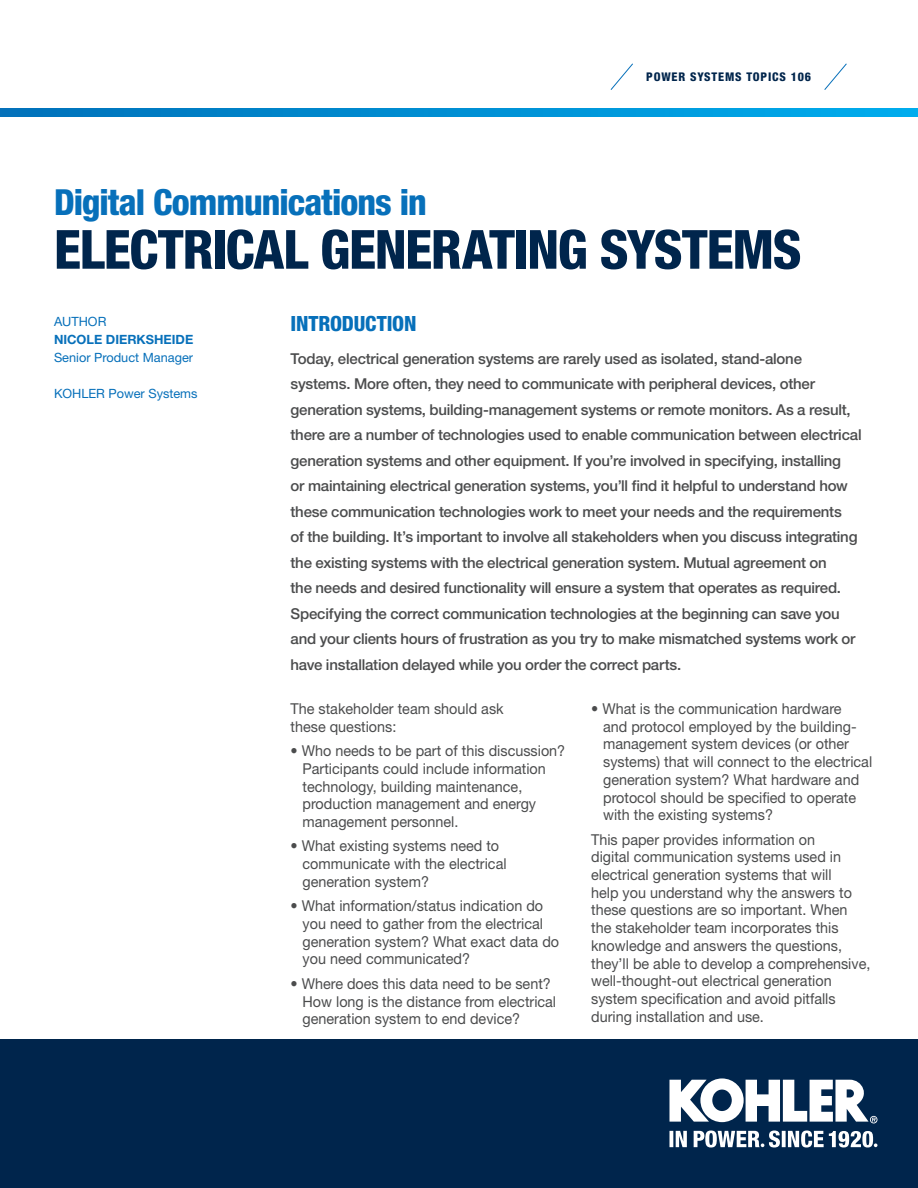
<style>
.page{position:relative;width:918px;height:1188px;background:#fff}
.page>*{position:absolute;margin:0;border:0;box-sizing:border-box;transform-origin:0 0}
.t1{font:800 condensed 54px "Helvetica Neue LT Pro";letter-spacing:-.025em;color:#00254c}
.Sub_Headline{font:800 condensed 36px "Helvetica Neue LT Pro";letter-spacing:-.025em;color:#0770ba}
.Opening_Body_Copy{font:800 condensed 21px "Helvetica Neue LT Pro";letter-spacing:-.01em;color:#0770ba}
.body1{font:15px/17.7px "Helvetica Neue LT Pro";color:#4b4c4d;scale:.96 1}
.Opening_Body_Copy-2{font:500 15px/25.5px "Helvetica Neue LT Pro";letter-spacing:-.015em;color:#4b4c4d}
.t2{font:12.75px/18px "Helvetica Neue LT Pro";color:#0770ba}
.t3{font:800 condensed 12px "Helvetica Neue LT Pro";letter-spacing:.07em;color:#00254c}
.s1{font-weight:700}
</style>
<div class="page">
<svg style="left:610px;top:63px;width:23px;height:27px"></svg>
<svg style="left:824px;top:63px;width:23px;height:27px"></svg>
<svg style="left:0;top:108px;width:918px;height:9px;background:#008fd3"></svg>
<div style="left:0;top:1040px;width:918px;height:148px;background:#00254c"></div>
<svg style="left:669px;top:1078px;width:208px;height:45px"></svg>
<svg style="left:669px;top:1131px;width:208px;height:17px"></svg>
<p class="t3" style="left:646px;top:69px;width:166px">POWER SYSTEMS TOPICS 106</p>
<p class="Sub_Headline" style="left:54px;top:180px;width:374px">Digital Communications in</p>
<p class="t1" style="left:54px;top:216px;width:749px">ELECTRICAL GENERATING SYSTEMS</p>
<p class="t2" style="left:54px;top:312px;width:141px">AUTHOR<br><span class="s1">NICOLE DIERKSHEIDE<br></span>Senior Product Manager</p>
<p class="t2" style="left:54px;top:384px;width:145px">KOHLER Power Systems</p>
<p class="Opening_Body_Copy" style="left:291px;top:311px;width:127px">INTRODUCTION</p>
<p class="Opening_Body_Copy-2" style="left:291px;top:345px;width:573px">Today, electrical generation systems are rarely used as isolated, stand-alone systems. More often, they need to communicate with peripheral devices, other generation systems, building-management systems or remote monitors. As a result, there are a number of technologies used to enable communication between electrical generation systems and other equipment. If you’re involved in specifying, installing<br>or maintaining electrical generation systems, you’ll find it helpful to understand how these communication technologies work to meet your needs and the requirements<br>of the building. It’s important to involve all stakeholders when you discuss integrating the existing systems with the electrical generation system. Mutual agreement on<br>the needs and desired functionality will ensure a system that operates as required.<br>Specifying the correct communication technologies at the beginning can save you and your clients hours of frustration as you try to make mismatched systems work or have installation delayed while you order the correct parts.</p>
<p class="body1" style="left:291px;top:699px;width:224px">The stakeholder team should ask these questions:</p>
<p class="body1" style="left:303px;top:742px;width:275px;text-indent:-12px">• Who needs to be part of this discussion?<br>Participants could include information technology, building maintenance, production management and energy management personnel.</p>
<p class="body1" style="left:303px;top:837px;width:214px;text-indent:-12px">• What existing systems need to communicate with the electrical generation system?</p>
<p class="body1" style="left:303px;top:897px;width:269px;text-indent:-12px">• What information/status indication do you need to gather from the electrical generation system? What exact data do you need communicated?</p>
<p class="body1" style="left:303px;top:974px;width:266px;text-indent:-12px">• Where does this data need to be sent?<br>How long is the distance from electrical generation system to end device?</p>
<p class="body1" style="left:603px;top:699px;width:282px;text-indent:-12px">• What is the communication hardware<br>and protocol employed by the building&shy;management system devices (or other systems) that will connect to the electrical generation system? What hardware and protocol should be specified to operate with the existing systems?</p>
<p class="body1" style="left:591px;top:830px;width:292px">This paper provides information on<br>digital communication systems used in electrical generation systems that will<br>help you understand why the answers to these questions are so important. When the stakeholder team incorporates this knowledge and answers the questions, they’ll be able to develop a comprehensive, well-thought-out electrical generation system specification and avoid pitfalls during installation and use.</p>
</div>
